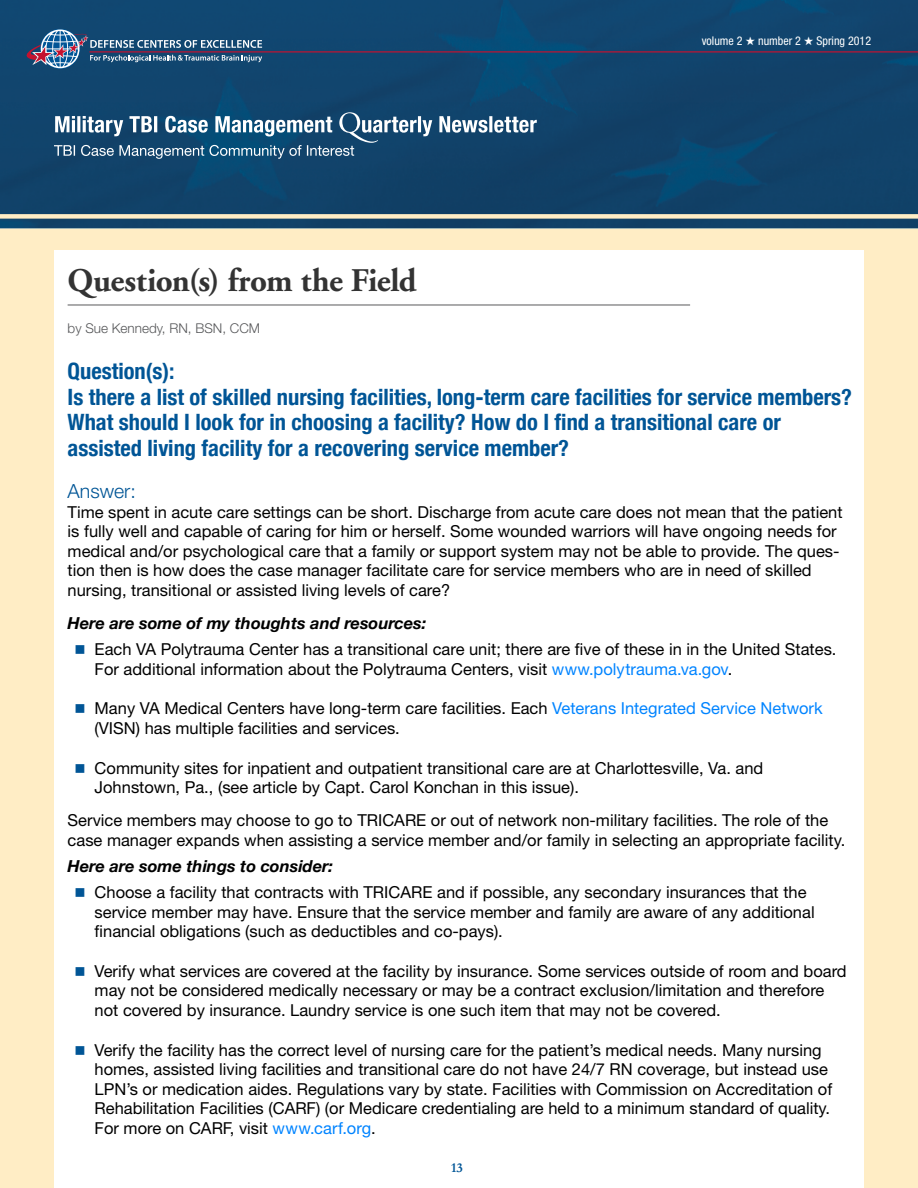
<style>
.page{position:relative;width:918px;height:1188px;background:#ffedc5}
.page>*{position:absolute;margin:0;border:0;box-sizing:border-box;transform-origin:0 0}
.t1{font:700 33px "Adobe Garamond";letter-spacing:-.015em;color:#333}
.Sub_Head{font:700 condensed 22.5px/25.5px "Helvetica Neue";color:#005596}
.mini_sub_heads{font:300 19.5px "Helvetica Neue";color:#005596}
.bullets{font:16.5px/19.5px "Helvetica Neue";color:#000}
.Body{font:16.5px/19.5px "Helvetica Neue";color:#000}
.Body-2{font:italic 700 16.5px "Helvetica Neue";color:#000}
.byline{font:300 13.5px "Helvetica Neue";color:#57585a}
.t2{font:700 13.5px "Garamond";color:#005596}
.t3{font:condensed 12px "Helvetica Neue LT Std";color:#fff}
.s1{color:#0084ff}
</style>
<div class="page">
<div style="left:54px;top:251px;width:810px;height:937px;background:#fff"></div>
<img style="left:0;top:0;width:918px;height:228px">
<svg style="left:20px;top:29px;width:242px;height:40px;background:#3b6286"></svg>
<div style="left:0;top:214px;width:918px;height:5px;background:#ffedc5"></div>
<svg style="left:54px;top:112px;width:483px;height:47px;background:#3e6989"></svg>
<hr style="left:89px;top:51px;width:829px;height:1px;background:#c41230">
<hr style="left:68px;top:305px;width:622px;height:1px;background:#58595b">
<p class="t3" style="left:702px;top:34px;width:171px">volume 2 ★ number 2 ★ Spring 2012</p>
<p class="t1" style="left:68px;top:263px;width:350px">Question(s) from the Field</p>
<p class="byline" style="left:68px;top:320px;width:194px">by Sue Kennedy, RN, BSN, CCM</p>
<p class="Sub_Head" style="left:68px;top:358px;width:786px">Question(s):<br>Is there a list of skilled nursing facilities, long-term care facilities for service members?<br>What should I look for in choosing a facility? How do I find a transitional care or assisted living facility for a recovering service member?</p>
<p class="mini_sub_heads" style="left:68px;top:479px;width:70px">Answer:</p>
<p class="Body" style="left:68px;top:502px;width:776px">Time spent in acute care settings can be short. Discharge from acute care does not mean that the patient is fully well and capable of caring for him or herself. Some wounded warriors will have ongoing needs for medical and/or psychological care that a family or support system may not be able to provide. The ques&shy;tion then is how does the case manager facilitate care for service members who are in need of skilled nursing, transitional or assisted living levels of care?</p>
<p class="Body-2" style="left:68px;top:613px;width:360px">Here are some of my thoughts and resources:</p>
<p class="bullets" style="left:95px;top:639px;width:743px">Each VA Polytrauma Center has a transitional care unit; there are five of these in in the United States.<br>For additional information about the Polytrauma Centers, visit <span class="s1">www.polytrauma.va.gov</span>.</p>
<p class="bullets" style="left:95px;top:698px;width:730px">Many VA Medical Centers have long-term care facilities. Each <span class="s1">Veterans Integrated Service Network </span>(VISN) has multiple facilities and services.</p>
<p class="bullets" style="left:95px;top:758px;width:670px">Community sites for inpatient and outpatient transitional care are at Charlottesville, Va. and<br>Johnstown, Pa., (see article by Capt. Carol Konchan in this issue).</p>
<p class="Body" style="left:68px;top:810px;width:779px">Service members may choose to go to TRICARE or out of network non-military facilities. The role of the case manager expands when assisting a service member and/or family in selecting an appropriate facility.</p>
<p class="Body-2" style="left:68px;top:856px;width:267px">Here are some things to consider:</p>
<p class="bullets" style="left:95px;top:882px;width:722px">Choose a facility that contracts with TRICARE and if possible, any secondary insurances that the service member may have. Ensure that the service member and family are aware of any additional financial obligations (such as deductibles and co-pays).</p>
<p class="bullets" style="left:95px;top:961px;width:754px">Verify what services are covered at the facility by insurance. Some services outside of room and board may not be considered medically necessary or may be a contract exclusion/limitation and therefore not covered by insurance. Laundry service is one such item that may not be covered.</p>
<p class="bullets" style="left:95px;top:1040px;width:739px">Verify the facility has the correct level of nursing care for the patient’s medical needs. Many nursing homes, assisted living facilities and transitional care do not have 24/7 RN coverage, but instead use LPN’s or medication aides. Regulations vary by state. Facilities with Commission on Accreditation of Rehabilitation Facilities (CARF) (or Medicare credentialing are held to a minimum standard of quality.<br>For more on CARF, visit <span class="s1">www.carf.org</span>.</p>
<p class="t2" style="left:451px;top:1160px;width:13px">13</p>
</div>
